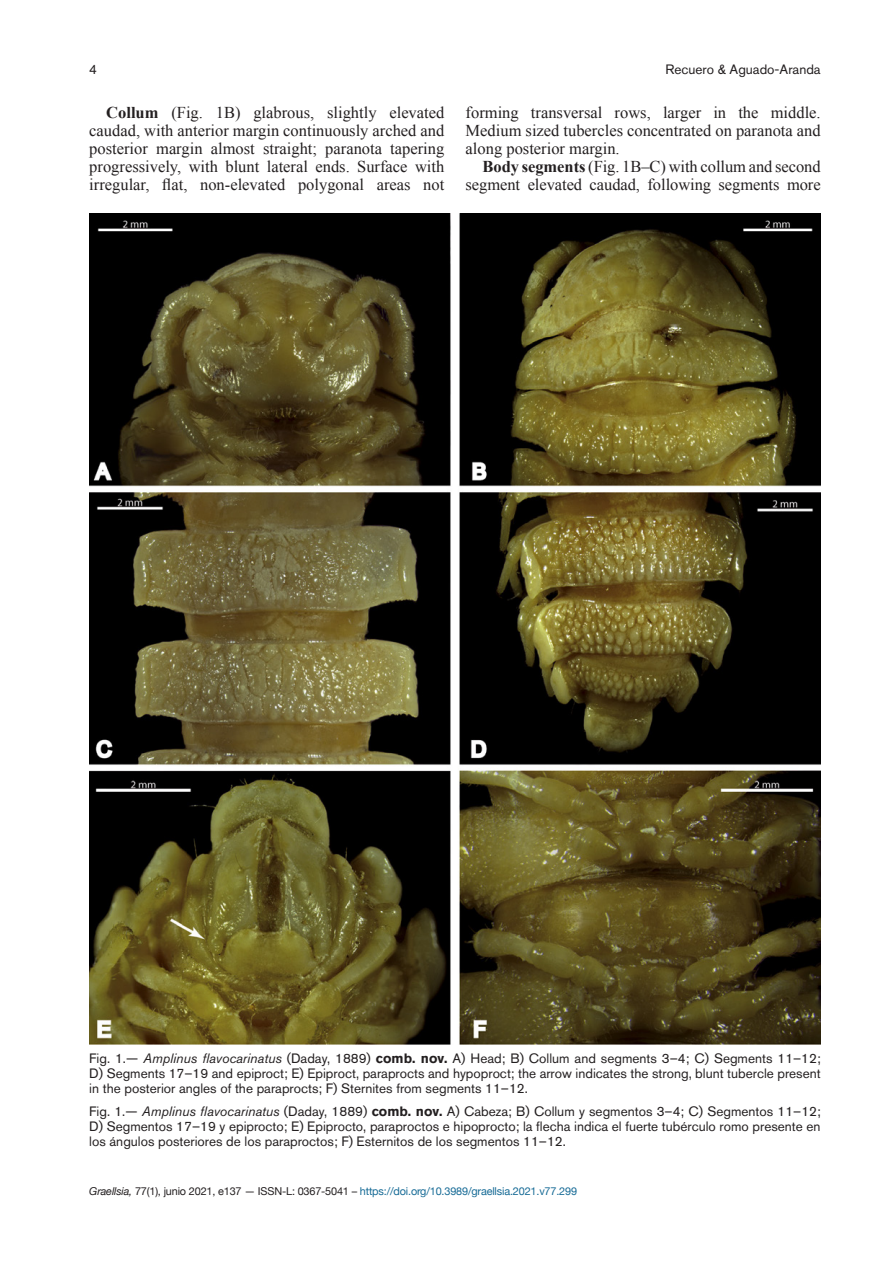
<style>
.page{position:relative;width:893px;height:1263px;background:#fff}
.page>*{position:absolute;margin:0;border:0;box-sizing:border-box;transform-origin:0 0}
.t1{font:16.5px/18px "Times New Roman";color:#231f20;text-align:justify}
.t2{font:13.5px/15px "Akzidenz Grotesk BQ";color:#231f20;text-align:justify}
.t3{font:10.8px "Helvetica Neue";letter-spacing:-.015em;color:#176b96}
.s1{font-weight:700}
.s2{font-style:italic}
.s3{font-style:italic;color:#231f20}
.s4{color:#231f20}
</style>
<div class="page">
<img style="left:89px;top:213px;width:732px;height:831px">
<p class="t2" style="left:89px;top:62px;width:9px">4</p>
<p class="t2" style="left:665px;top:62px;width:157px">Recuero &amp; Aguado-Aranda</p>
<p class="t1" style="left:89px;top:103px;width:357px;text-indent:17px"><span class="s1">Collum</span> (Fig. 1B) glabrous, slightly elevated caudad, with anterior margin continuously arched and posterior margin almost straight; paranota tapering progressively, with blunt lateral ends. Surface with irregular, flat, non-elevated polygonal areas not</p>
<p class="t1" style="left:466px;top:103px;width:357px">forming transversal rows, larger in the middle.<br>Medium sized tubercles concentrated on paranota and along posterior margin.</p>
<p class="t1" style="left:466px;top:157px;width:357px;text-align:right"><span class="s1">Body segments</span> (Fig. 1B–C) with collum and second segment elevated caudad, following segments more</p>
<p class="t2" style="left:89px;top:1050px;width:733px">Fig. 1.— <span class="s2">Amplinus flavocarinatus</span> (Daday, 1889) <span class="s1">comb. nov.</span> A) Head; B) Collum and segments 3–4; C) Segments 11–12; D) Segments 17–19 and epiproct; E) Epiproct, paraprocts and hypoproct; the arrow indicates the strong, blunt tubercle present in the posterior angles of the paraprocts; F) Sternites from segments 11–12.</p>
<p class="t2" style="left:89px;top:1104px;width:733px">Fig. 1.— <span class="s2">Amplinus flavocarinatus</span> (Daday, 1889) <span class="s1">comb. nov.</span> A) Cabeza; B) Collum y segmentos 3–4; C) Segmentos 11–12; D) Segmentos 17–19 y epiprocto; E) Epiprocto, paraproctos e hipoprocto; la flecha indica el fuerte tubérculo romo presente en los ángulos posteriores de los paraproctos; F) Esternitos de los segmentos 11–12.</p>
<p class="t3" style="left:89px;top:1181px;width:489px"><span class="s3">Graellsia,</span> <span class="s4">77(1), junio 2021, e137 — ISSN-L: 0367-5041 –</span> https://doi.org/10.3989/graellsia.2021.v77.299</p>
</div>
